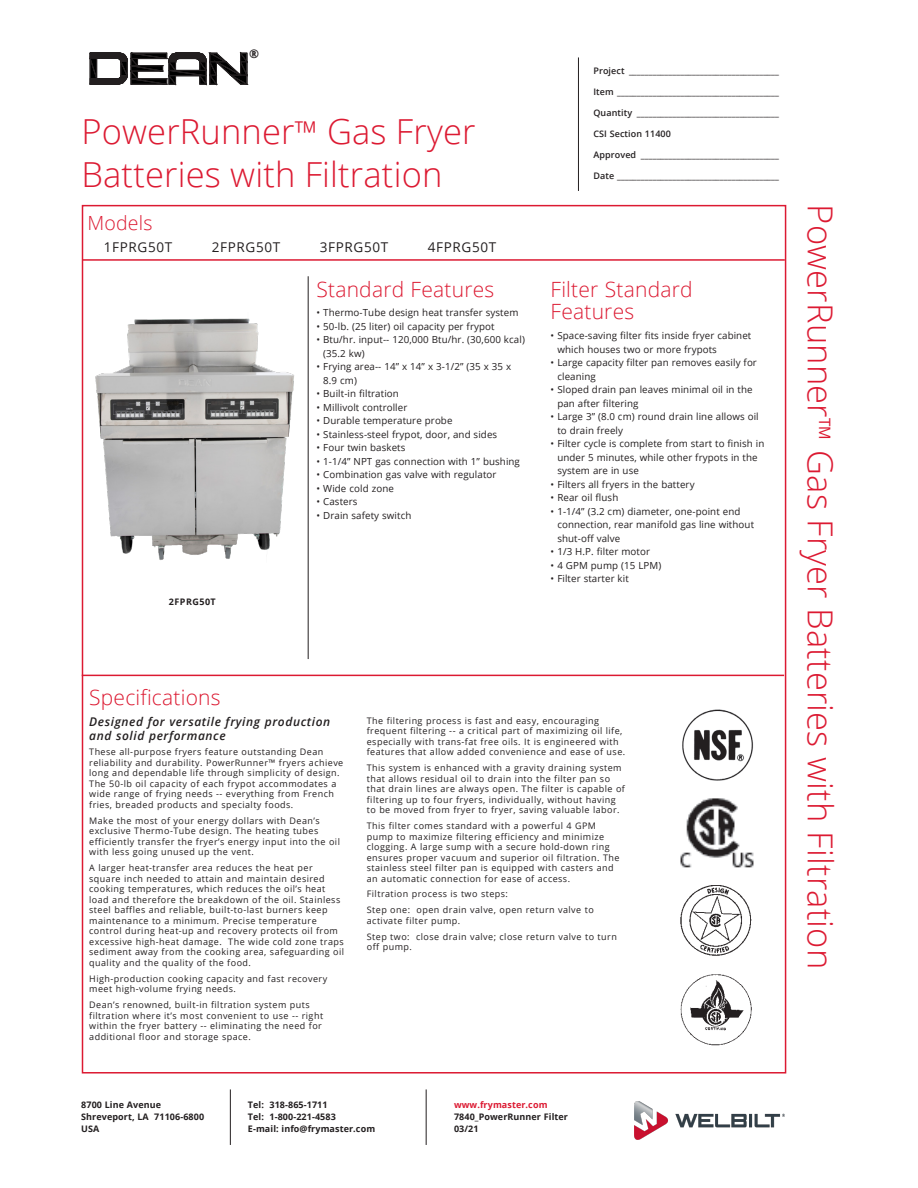
<style>
.page{position:relative;width:918px;height:1188px;background:#fff}
.page>*{position:absolute;margin:0;border:0;box-sizing:border-box;transform-origin:0 0}
.Header_-_Main{font:300 34.5px/43.5px "Open Sans";letter-spacing:.005em;color:#dc1a32}
.Header_-_Specs{font:300 21px/22.5px "Open Sans";letter-spacing:.01em;color:#dc1a32}
.Header_-_Specs-2{font:300 19.5px "Open Sans";letter-spacing:.01em;color:#dc1a32}
.Models-with_box{font:13.5px "Open Sans";letter-spacing:.05em;color:#231f20}
.Specifications{font:italic 600 12px/13.5px "Open Sans";letter-spacing:.05em;color:#231f20}
.t1{font:700 12px "Open Sans";color:#231f20}
.t2{font:9.75px/13.5px "Open Sans";letter-spacing:.01em;color:#231f20}
.Specifications-2{font:9px/10.5px "Open Sans";letter-spacing:.05em;color:#231f20}
.t3{font:600 9px "Open Sans";letter-spacing:.01em;color:#231f20}
.Bottom_Signoff{font:700 9px "Open Sans";letter-spacing:.01em;color:#231f20}
.Bottom_Signoff-2{font:700 9px "Open Sans";letter-spacing:.01em;color:#dc1a32}
.Specifications-3{font:700 9px "Open Sans";letter-spacing:.05em;color:#231f20}
.s1{font-size:31.5px}
</style>
<div class="page">
<img style="left:635px;top:1102px;width:150px;height:37px">
<hr style="left:308px;top:276px;width:1px;height:383px;background:#231f20">
<hr style="left:82px;top:259px;width:703px;height:2px;background:#dc1a32">
<hr style="left:82px;top:675px;width:702px;height:1px;background:#dc1a32">
<img style="left:682px;top:709px;width:71px;height:72px">
<img style="left:680px;top:885px;width:72px;height:71px">
<img style="left:680px;top:798px;width:74px;height:70px">
<img style="left:680px;top:974px;width:72px;height:72px">
<hr style="left:578px;top:57px;width:1px;height:134px;background:#231f20">
<hr style="left:230px;top:1089px;width:1px;height:56px;background:#231f20">
<hr style="left:426px;top:1089px;width:1px;height:56px;background:#231f20">
<img style="left:95px;top:318px;width:199px;height:242px">
<svg style="left:89px;top:51px;width:159px;height:35px"></svg>
<p class="t1" style="left:249px;top:45px;width:11px">®</p>
<p class="Header_-_Main" style="left:81px;top:109px;width:396px">PowerRunner<span class="s1">™</span> Gas Fryer<br>Batteries with Filtration</p>
<p class="t3" style="left:593px;top:65px;width:187px">Project ______________________________________</p>
<p class="t3" style="left:593px;top:86px;width:187px">Item _________________________________________</p>
<p class="t3" style="left:593px;top:107px;width:187px">Quantity ____________________________________</p>
<p class="t3" style="left:593px;top:128px;width:79px">CSI Section 11400</p>
<p class="t3" style="left:593px;top:149px;width:187px">Approved ___________________________________</p>
<p class="t3" style="left:593px;top:170px;width:187px">Date _________________________________________</p>
<p class="Header_-_Specs-2" style="left:87px;top:209px;width:67px">Models</p>
<p class="Header_-_Main" style="left:843px;top:204px;width:766px;rotate:90deg">PowerRunner<span class="s1">™</span> Gas Fryer Batteries with Filtration</p>
<p class="Models-with_box" style="left:104px;top:238px;width:70px">1FPRG50T</p>
<p class="Models-with_box" style="left:212px;top:238px;width:70px">2FPRG50T</p>
<p class="Models-with_box" style="left:320px;top:238px;width:70px">3FPRG50T</p>
<p class="Models-with_box" style="left:428px;top:238px;width:70px">4FPRG50T</p>
<p class="Header_-_Specs" style="left:316px;top:278px;width:179px">Standard Features</p>
<p class="t2" style="left:316px;top:306px;width:203px">• Thermo-Tube design heat transfer system</p>
<p class="t2" style="left:316px;top:319px;width:180px">• 50-lb. (25 liter) oil capacity per frypot</p>
<p class="t2" style="left:323px;top:333px;width:203px;text-indent:-7px">• Btu/hr. input-- 120,000 Btu/hr. (30,600 kcal) (35.2 kw)</p>
<p class="t2" style="left:323px;top:360px;width:189px;text-indent:-7px">• Frying area-- 14” x 14” x 3-1/2” (35 x 35 x<br>8.9 cm)</p>
<p class="t2" style="left:316px;top:387px;width:84px">• Built-in filtration</p>
<p class="t2" style="left:316px;top:400px;width:92px">• Millivolt controller</p>
<p class="t2" style="left:316px;top:414px;width:138px">• Durable temperature probe</p>
<p class="t2" style="left:316px;top:427px;width:182px">• Stainless-steel frypot, door, and sides</p>
<p class="t2" style="left:316px;top:441px;width:90px">• Four twin baskets</p>
<p class="t2" style="left:316px;top:454px;width:205px">• 1-1/4” NPT gas connection with 1” bushing</p>
<p class="t2" style="left:316px;top:468px;width:182px">• Combination gas valve with regulator</p>
<p class="t2" style="left:316px;top:481px;width:79px">• Wide cold zone</p>
<p class="t2" style="left:316px;top:495px;width:43px">• Casters</p>
<p class="t2" style="left:316px;top:508px;width:97px">• Drain safety switch</p>
<p class="Header_-_Specs" style="left:551px;top:278px;width:144px">Filter Standard<br>Features</p>
<p class="t2" style="left:557px;top:328px;width:196px;text-indent:-7px">• Space-saving filter fits inside fryer cabinet which houses two or more frypots</p>
<p class="t2" style="left:557px;top:355px;width:201px;text-indent:-7px">• Large capacity filter pan removes easily for cleaning</p>
<p class="t2" style="left:557px;top:382px;width:197px;text-indent:-7px">• Sloped drain pan leaves minimal oil in the pan after filtering</p>
<p class="t2" style="left:557px;top:409px;width:203px;text-indent:-7px">• Large 3” (8.0 cm) round drain line allows oil to drain freely</p>
<p class="t2" style="left:557px;top:436px;width:209px;text-indent:-7px">• Filter cycle is complete from start to finish in under 5 minutes, while other frypots in the system are in use</p>
<p class="t2" style="left:551px;top:477px;width:145px">• Filters all fryers in the battery</p>
<p class="t2" style="left:551px;top:490px;width:69px">• Rear oil flush</p>
<p class="t2" style="left:557px;top:504px;width:198px;text-indent:-7px">• 1-1/4” (3.2 cm) diameter, one-point end connection, rear manifold gas line without shut-off valve</p>
<p class="t2" style="left:551px;top:544px;width:101px">• 1/3 H.P. filter motor</p>
<p class="t2" style="left:551px;top:558px;width:112px">• 4 GPM pump (15 LPM)</p>
<p class="t2" style="left:551px;top:571px;width:80px">• Filter starter kit</p>
<p class="Specifications-3" style="left:169px;top:595px;width:48px">2FPRG50T</p>
<p class="Header_-_Specs" style="left:89px;top:685px;width:133px">Specifications</p>
<p class="Specifications-2" style="left:367px;top:715px;width:260px">The filtering process is fast and easy, encouraging frequent filtering -- a critical part of maximizing oil life, especially with trans-fat free oils. It is engineered with features that allow added convenience and ease of use.</p>
<p class="Specifications-2" style="left:367px;top:762px;width:260px">This system is enhanced with a gravity draining system that allows residual oil to drain into the filter pan so that drain lines are always open. The filter is capable of filtering up to four fryers, individually, without having to be moved from fryer to fryer, saving valuable labor.</p>
<p class="Specifications-2" style="left:367px;top:820px;width:254px">This filter comes standard with a powerful 4 GPM pump to maximize filtering efficiency and minimize clogging. A large sump with a secure hold-down ring ensures proper vacuum and superior oil filtration. The stainless steel filter pan is equipped with casters and an automatic connection for ease of access.</p>
<p class="Specifications-2" style="left:367px;top:889px;width:143px">Filtration process is two steps:</p>
<p class="Specifications-2" style="left:367px;top:905px;width:229px">Step one: open drain valve, open return valve to activate filter pump.</p>
<p class="Specifications-2" style="left:367px;top:931px;width:252px">Step two: close drain valve; close return valve to turn off pump.</p>
<p class="Specifications" style="left:89px;top:715px;width:243px">Designed for versatile frying production and solid performance</p>
<p class="Specifications-2" style="left:89px;top:747px;width:256px">These all-purpose fryers feature outstanding Dean reliability and durability. PowerRunner™ fryers achieve long and dependable life through simplicity of design.<br>The 50-lb oil capacity of each frypot accommodates a wide range of frying needs -- everything from French fries, breaded products and specialty foods.</p>
<p class="Specifications-2" style="left:89px;top:815px;width:252px">Make the most of your energy dollars with Dean’s exclusive Thermo-Tube design. The heating tubes efficiently transfer the fryer’s energy input into the oil with less going unused up the vent.</p>
<p class="Specifications-2" style="left:89px;top:862px;width:256px">A larger heat-transfer area reduces the heat per square inch needed to attain and maintain desired cooking temperatures, which reduces the oil’s heat load and therefore the breakdown of the oil. Stainless steel baffles and reliable, built-to-last burners keep maintenance to a minimum. Precise temperature control during heat-up and recovery protects oil from excessive high-heat damage. The wide cold zone traps sediment away from the cooking area, safeguarding oil quality and the quality of the food.</p>
<p class="Specifications-2" style="left:89px;top:973px;width:240px">High-production cooking capacity and fast recovery meet high-volume frying needs.</p>
<p class="Specifications-2" style="left:89px;top:999px;width:235px">Dean’s renowned, built-in filtration system puts filtration where it’s most convenient to use -- right within the fryer battery -- eliminating the need for additional floor and storage space.</p>
<p class="Bottom_Signoff" style="left:81px;top:1098px;width:81px">8700 Line Avenue</p>
<p class="Bottom_Signoff" style="left:81px;top:1110px;width:125px">Shreveport, LA 71106-6800</p>
<p class="Bottom_Signoff" style="left:81px;top:1122px;width:20px">USA</p>
<p class="Bottom_Signoff" style="left:248px;top:1098px;width:81px">Tel: 318-865-1711</p>
<p class="Bottom_Signoff" style="left:248px;top:1110px;width:89px">Tel: 1-800-221-4583</p>
<p class="Bottom_Signoff" style="left:248px;top:1122px;width:129px">E-mail: info@frymaster.com</p>
<p class="Bottom_Signoff-2" style="left:454px;top:1099px;width:95px">www.frymaster.com</p>
<p class="Bottom_Signoff" style="left:454px;top:1111px;width:115px">7840_PowerRunner Filter</p>
<p class="Bottom_Signoff" style="left:454px;top:1123px;width:26px">03/21</p>
</div>
